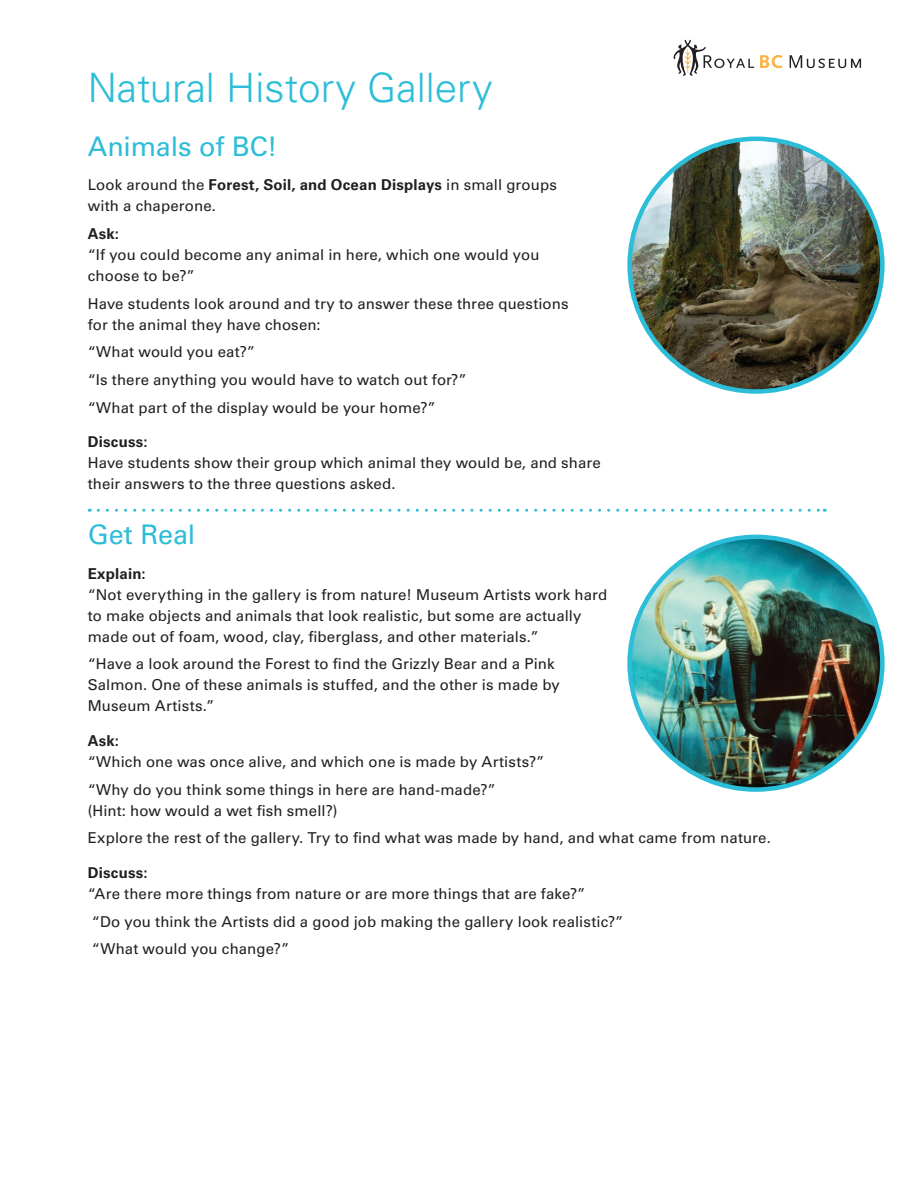
<style>
.page{position:relative;width:918px;height:1188px;background:#fff}
.page>*{position:absolute;margin:0;border:0;box-sizing:border-box;transform-origin:0 0}
.t1{font:300 40.5px "Univers LT Std";color:#2cbdd8}
.t2{font:27px "Univers LT Std";letter-spacing:-.005em;color:#2cbdd8}
.t3{font:15px/21px "Univers LT Std";letter-spacing:.005em;color:#231f20}
.t4{font:700 15px "Univers LT Std";letter-spacing:.015em;color:#231f20}
.s1{font-weight:700}
</style>
<div class="page">
<svg style="left:98px;top:509px;width:727px;height:3px"></svg>
<svg style="left:760px;top:55px;width:23px;height:13px"></svg>
<svg style="left:790px;top:55px;width:71px;height:13px"></svg>
<svg style="left:674px;top:40px;width:80px;height:36px"></svg>
<img style="left:630px;top:139px;width:252px;height:253px;border-radius:126px">
<img style="left:630px;top:537px;width:252px;height:253px;border-radius:126px">
<h1 class="t1" style="left:88px;top:63px;width:406px">Natural History Gallery</h1>
<h2 class="t2" style="left:88px;top:130px;width:191px">Animals of BC!</h2>
<p class="t3" style="left:88px;top:174px;width:471px">Look around the <span class="s1">Forest, Soil, and Ocean Displays</span> in small groups with a chaperone.</p>
<p class="t4" style="left:88px;top:225px;width:33px">Ask:</p>
<p class="t3" style="left:88px;top:244px;width:453px">“If you could become any animal in here, which one would you choose to be?”</p>
<p class="t3" style="left:88px;top:293px;width:482px">Have students look around and try to answer these three questions for the animal they have chosen:</p>
<p class="t3" style="left:88px;top:338px;width:381px;line-height:27.8px">“What would you eat?”<br>“Is there anything you would have to watch out for?” “What part of the display would be your home?”</p>
<p class="t4" style="left:88px;top:433px;width:61px">Discuss:</p>
<p class="t3" style="left:88px;top:453px;width:515px">Have students show their group which animal they would be, and share their answers to the three questions asked.</p>
<h2 class="t2" style="left:88px;top:519px;width:109px">Get Real</h2>
<p class="t4" style="left:88px;top:565px;width:60px">Explain:</p>
<p class="t3" style="left:88px;top:584px;width:521px">“Not everything in the gallery is from nature! Museum Artists work hard to make objects and animals that look realistic, but some are actually made out of foam, wood, clay, fiberglass, and other materials.”</p>
<p class="t3" style="left:88px;top:654px;width:474px">“Have a look around the Forest to find the Grizzly Bear and a Pink<br>Salmon. One of these animals is stuffed, and the other is made by<br>Museum Artists.”</p>
<p class="t4" style="left:88px;top:732px;width:33px">Ask:</p>
<p class="t3" style="left:88px;top:748px;width:458px;line-height:27.8px">“Which one was once alive, and which one is made by Artists?” “Why do you think some things in here are hand-made?”</p>
<p class="t3" style="left:88px;top:797px;width:685px;line-height:27.8px">(Hint: how would a wet fish smell?)<br>Explore the rest of the gallery. Try to find what was made by hand, and what came from nature.</p>
<p class="t4" style="left:88px;top:864px;width:61px">Discuss:</p>
<p class="t3" style="left:88px;top:880px;width:537px;line-height:27.8px">“Are there more things from nature or are more things that are fake?”<br>“Do you think the Artists did a good job making the gallery look realistic?” “What would you change?”</p>
</div>
